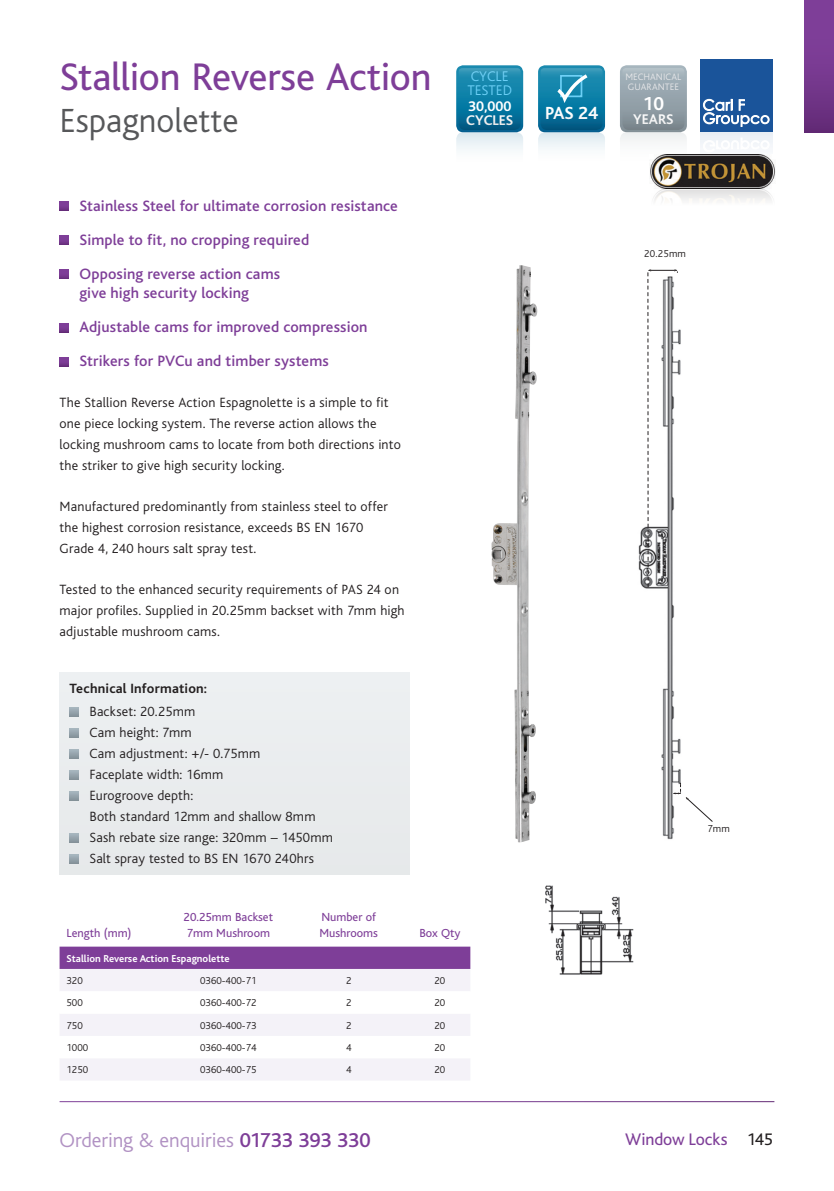
<style>
.page{position:relative;width:834px;height:1191px;background:#fff}
.page>*{position:absolute;margin:0;border:0;box-sizing:border-box;transform-origin:0 0}
.Product_Page_Header{font:40.25px "Bliss";letter-spacing:-.01em;color:#7e3e98}
.Product_Page_Header-2{font:300 35px "Bliss";color:#57585a}
.t1{font:300 21px "Bliss";letter-spacing:-.005em;color:#b192c3}
.t2{font:700 19.6px "Bliss";color:#fff}
.t3{font:700 18.38px "Bliss";color:#fff}
.t4{font:17.5px "Bliss";letter-spacing:-.005em;color:#7e3e98}
._2_bullets{font:500 15.75px/19.2px "Bliss";letter-spacing:.01em;color:#7e3e98}
.t5{font:700 14.7px "Bliss";color:#fff}
.t6{font:300 14.7px/13.5px "Bliss";color:#6bcff6}
._2_bullets-2{font:300 14px/21px "Bliss";letter-spacing:.015em;color:#231f20}
._2_bullets-3{font:700 14px "Bliss";letter-spacing:.015em;color:#231f20}
._5_table_basic{font:12.25px/15.8px "Bliss";color:#7e3e98}
._5_table_basic-2{font:300 10.5px "Bliss";color:#231f20}
._5_table_heads{font:700 10.5px "Bliss";color:#fff}
._2_bullets-4{font:300 10.5px "Bliss";letter-spacing:.02em;color:#231f20}
.t7{font:300 9.8px "Bliss";letter-spacing:.01em;color:#e6e7e9}
.s1{font-weight:500;color:#7e3e98}
.s2{color:#231f20}
</style>
<div class="page">
<div style="left:804px;top:0;width:29px;height:132px;background:linear-gradient(to bottom,#8543a0,#682e7d)"></div>
<div style="left:619px;top:132px;width:67px;height:67px;background:linear-gradient(to bottom,#f0f1f2,#fff);border-radius:7px"></div>
<svg style="left:620px;top:65px;width:66px;height:67px;background:#99a7af"></svg>
<div style="left:622px;top:68px;width:62px;height:11px;background:#a8b6be;border-radius:3px"></div>
<svg style="left:622px;top:107px;width:62px;height:23px"></svg>
<img style="left:491px;top:265px;width:46px;height:577px">
<img style="left:638px;top:329px;width:43px;height:511px">
<img style="left:545px;top:885px;width:89px;height:90px">
<svg style="left:647px;top:269px;width:31px;height:318px"></svg>
<svg style="left:673px;top:783px;width:39px;height:39px"></svg>
<svg style="left:60px;top:946px;width:410px;height:23px;background:#81439b"></svg>
<div style="left:60px;top:969px;width:410px;height:111px;background:#f4f2f8"></div>
<svg style="left:60px;top:991px;width:410px;height:67px"></svg>
<svg style="left:60px;top:201px;width:9px;height:9px"></svg>
<svg style="left:60px;top:235px;width:9px;height:10px"></svg>
<svg style="left:60px;top:270px;width:9px;height:9px"></svg>
<svg style="left:60px;top:323px;width:9px;height:9px"></svg>
<svg style="left:60px;top:357px;width:9px;height:9px"></svg>
<div style="left:60px;top:672px;width:349px;height:202px;background:#eaecee"></div>
<svg style="left:69px;top:707px;width:10px;height:9px"></svg>
<svg style="left:69px;top:728px;width:10px;height:9px"></svg>
<svg style="left:69px;top:749px;width:10px;height:9px"></svg>
<svg style="left:69px;top:770px;width:10px;height:9px"></svg>
<svg style="left:69px;top:791px;width:10px;height:9px"></svg>
<svg style="left:69px;top:833px;width:10px;height:9px"></svg>
<svg style="left:69px;top:854px;width:10px;height:9px"></svg>
<svg style="left:456px;top:65px;width:67px;height:67px;background:#1583aa"></svg>
<div style="left:456px;top:132px;width:67px;height:67px;background:linear-gradient(to bottom,#e9f1f5,#fff);border-radius:7px"></div>
<svg style="left:458px;top:68px;width:62px;height:12px"></svg>
<svg style="left:458px;top:107px;width:62px;height:23px"></svg>
<svg style="left:538px;top:65px;width:67px;height:67px;background:#238bb0"></svg>
<div style="left:538px;top:132px;width:67px;height:67px;background:linear-gradient(to bottom,#eaf2f6,#fff);border-radius:7px"></div>
<svg style="left:540px;top:68px;width:62px;height:12px"></svg>
<svg style="left:540px;top:107px;width:62px;height:23px"></svg>
<div style="left:699px;top:60px;width:73px;height:72px;background:#1a549a"></div>
<svg style="left:702px;top:99px;width:67px;height:28px"></svg>
<div style="left:699px;top:133px;width:73px;height:72px;background:#edf1f7"></div>
<svg style="left:702px;top:138px;width:67px;height:17px"></svg>
<img style="left:649px;top:155px;width:126px;height:33px">
<img style="left:651px;top:188px;width:121px;height:17px">
<p class="Product_Page_Header" style="left:60px;top:56px;width:373px">Stallion Reverse Action</p>
<p class="Product_Page_Header-2" style="left:60px;top:102px;width:180px">Espagnolette</p>
<p class="_2_bullets" style="left:79px;top:196px;width:320px">Stainless Steel for ultimate corrosion resistance</p>
<p class="_2_bullets" style="left:79px;top:230px;width:231px">Simple to fit, no cropping required</p>
<p class="_2_bullets" style="left:79px;top:264px;width:202px">Opposing reverse action cams give high security locking</p>
<p class="_2_bullets" style="left:79px;top:318px;width:289px">Adjustable cams for improved compression</p>
<p class="_2_bullets" style="left:79px;top:352px;width:251px">Strikers for PVCu and timber systems</p>
<p class="_2_bullets-2" style="left:60px;top:392px;width:343px">The Stallion Reverse Action Espagnolette is a simple to fit one piece locking system. The reverse action allows the locking mushroom cams to locate from both directions into the striker to give high security locking.</p>
<p class="_2_bullets-2" style="left:60px;top:496px;width:329px">Manufactured predominantly from stainless steel to offer the highest corrosion resistance, exceeds BS EN 1670<br>Grade 4, 240 hours salt spray test.</p>
<p class="_2_bullets-2" style="left:60px;top:579px;width:346px">Tested to the enhanced security requirements of PAS 24 on major profiles. Supplied in 20.25mm backset with 7mm high adjustable mushroom cams.</p>
<p class="_2_bullets-3" style="left:69px;top:681px;width:139px">Technical Information:</p>
<p class="_2_bullets-2" style="left:89px;top:701px;width:107px">Backset: 20.25mm</p>
<p class="_2_bullets-2" style="left:89px;top:722px;width:104px">Cam height: 7mm</p>
<p class="_2_bullets-2" style="left:89px;top:743px;width:172px">Cam adjustment: +/- 0.75mm</p>
<p class="_2_bullets-2" style="left:89px;top:764px;width:135px">Faceplate width: 16mm</p>
<p class="_2_bullets-2" style="left:89px;top:785px;width:227px">Eurogroove depth:<br>Both standard 12mm and shallow 8mm</p>
<p class="_2_bullets-2" style="left:89px;top:827px;width:245px">Sash rebate size range: 320mm – 1450mm</p>
<p class="_2_bullets-2" style="left:89px;top:848px;width:226px">Salt spray tested to BS EN 1670 240hrs</p>
<p class="t6" style="left:467px;top:70px;width:46px">CYCLE<br>TESTED</p>
<p class="t5" style="left:468px;top:99px;width:45px">30,000</p>
<p class="t5" style="left:466px;top:112px;width:49px">CYCLES</p>
<p class="_5_table_basic" style="left:67px;top:925px;width:66px">Length (mm)</p>
<p class="_5_table_basic" style="left:183px;top:909px;width:91px">20.25mm Backset</p>
<p class="_5_table_basic" style="left:187px;top:925px;width:85px">7mm Mushroom</p>
<p class="_5_table_basic" style="left:319px;top:909px;width:60px">Number of<br>Mushrooms</p>
<p class="_5_table_basic" style="left:419px;top:925px;width:43px">Box Qty</p>
<p class="_5_table_heads" style="left:67px;top:953px;width:165px">Stallion Reverse Action Espagnolette</p>
<p class="_5_table_basic-2" style="left:67px;top:975px;width:18px">320</p>
<p class="_5_table_basic-2" style="left:200px;top:975px;width:58px">0360-400-71</p>
<p class="_5_table_basic-2" style="left:346px;top:975px;width:7px">2</p>
<p class="_5_table_basic-2" style="left:434px;top:975px;width:12px">20</p>
<p class="_5_table_basic-2" style="left:67px;top:997px;width:18px">500</p>
<p class="_5_table_basic-2" style="left:200px;top:997px;width:58px">0360-400-72</p>
<p class="_5_table_basic-2" style="left:346px;top:997px;width:7px">2</p>
<p class="_5_table_basic-2" style="left:434px;top:997px;width:12px">20</p>
<p class="_5_table_basic-2" style="left:67px;top:1019px;width:18px">750</p>
<p class="_5_table_basic-2" style="left:200px;top:1019px;width:58px">0360-400-73</p>
<p class="_5_table_basic-2" style="left:346px;top:1019px;width:7px">2</p>
<p class="_5_table_basic-2" style="left:434px;top:1019px;width:12px">20</p>
<p class="_5_table_basic-2" style="left:67px;top:1042px;width:23px">1000</p>
<p class="_5_table_basic-2" style="left:200px;top:1042px;width:58px">0360-400-74</p>
<p class="_5_table_basic-2" style="left:346px;top:1042px;width:7px">4</p>
<p class="_5_table_basic-2" style="left:434px;top:1042px;width:12px">20</p>
<p class="_5_table_basic-2" style="left:67px;top:1064px;width:23px">1250</p>
<p class="_5_table_basic-2" style="left:200px;top:1064px;width:58px">0360-400-75</p>
<p class="_5_table_basic-2" style="left:346px;top:1064px;width:7px">4</p>
<p class="_5_table_basic-2" style="left:434px;top:1064px;width:12px">20</p>
<p class="t3" style="left:545px;top:104px;width:55px">PAS 24</p>
<p class="t7" style="left:625px;top:72px;width:57px">MECHANICAL</p>
<p class="t7" style="left:627px;top:81px;width:53px">GUARANTEE</p>
<p class="t2" style="left:642px;top:94px;width:23px">10</p>
<p class="t5" style="left:633px;top:111px;width:42px">YEARS</p>
<p class="_2_bullets-4" style="left:644px;top:248px;width:43px">20.25mm</p>
<p class="_2_bullets-4" style="left:707px;top:822px;width:24px">7mm</p>
<h3 class="t1" style="left:60px;top:1129px;width:312px">Ordering &amp; enquiries <span class="s1">01733 393 330</span></h3>
<p class="t4" style="left:625px;top:1129px;width:149px">Window Locks <span class="s2">145</span></p>
</div>
